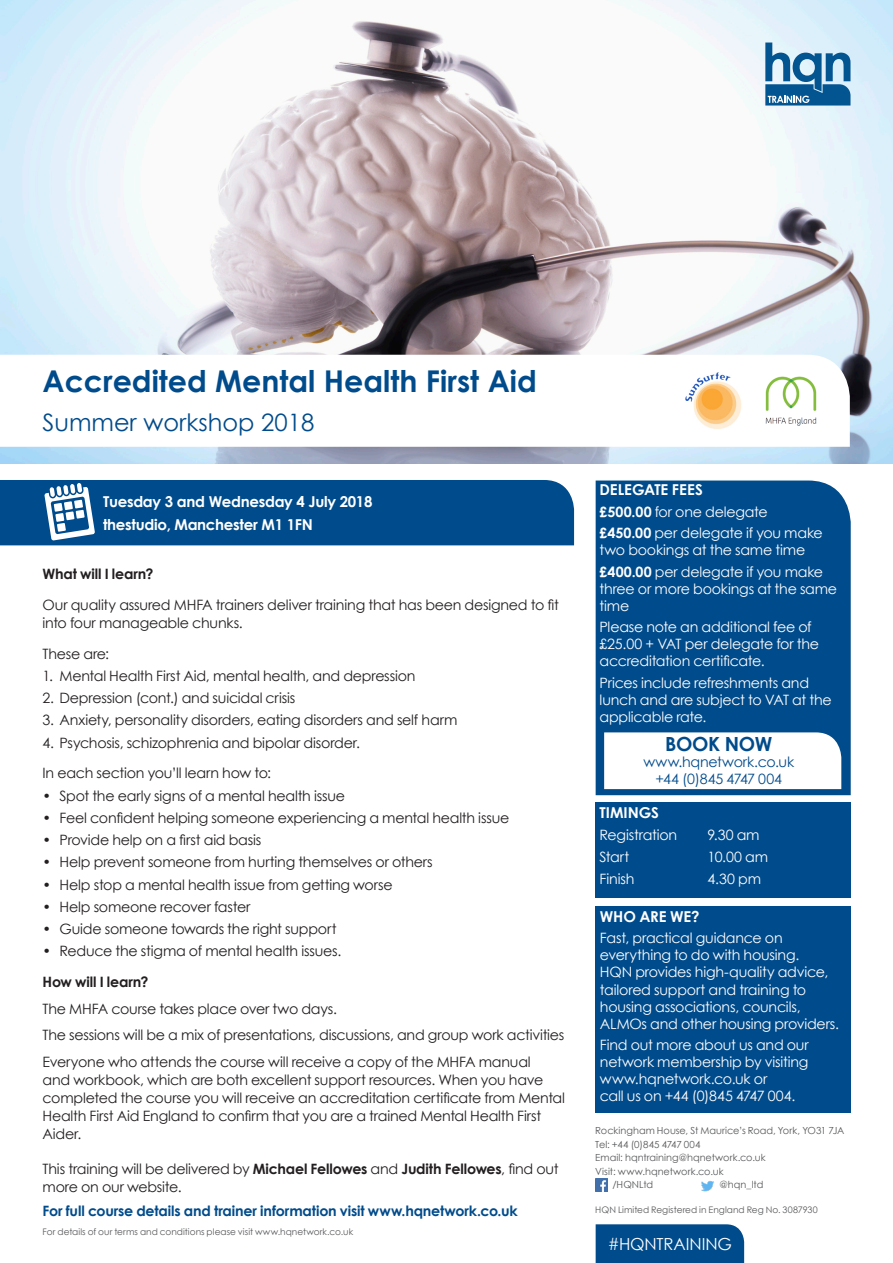
<style>
.page{position:relative;width:893px;height:1263px;background:#fff}
.page>*{position:absolute;margin:0;border:0;box-sizing:border-box;transform-origin:0 0}
.Event_title_back{font:700 30px "Century Gothic";color:#004b8b}
.Sub_title{font:24px "Century Gothic";color:#004b8b}
.Box_headers{font:700 19.5px "Century Gothic";letter-spacing:-.02em;color:#004b8b}
.t1{font:16.65px "Century Gothic";letter-spacing:-.01em;color:#fff}
.Dates_back{font:700 15px/22.5px "Century Gothic";letter-spacing:-.02em;color:#fff}
.Box_headers-2{font:700 15px "Century Gothic";letter-spacing:-.005em;color:#fff}
.Body_text{font:14.25px/18px "Century Gothic";letter-spacing:-.015em;color:#231f20}
.Box_text{font:14.25px/17.1px "Century Gothic";letter-spacing:-.015em;color:#fff}
.Intro_para{font:700 14.25px "Century Gothic";letter-spacing:-.01em;color:#004b8b}
.Box_text-2{font:14.25px "Century Gothic";letter-spacing:-.01em;color:#004b8b}
.t2{font:700 14.25px "Century Gothic";letter-spacing:-.01em;color:#231f20}
.Box_text-3{font:9.75px/13.5px "Century Gothic";color:#57585a}
.Address_details{font:9.75px "Century Gothic";color:#57585a}
.Small_print{font:9px "Century Gothic";letter-spacing:.005em;color:#57585a}
.s1{font-weight:700}
</style>
<div class="page">
<svg style="left:595px;top:1178px;width:13px;height:13px"></svg>
<svg style="left:702px;top:1181px;width:12px;height:11px"></svg>
<img style="left:0;top:0;width:893px;height:463px">
<svg style="left:0;top:355px;width:850px;height:92px"></svg>
<div style="left:596px;top:1224px;width:148px;height:39px;background:#004b8b"></div>
<div style="left:0;top:480px;width:574px;height:65px;background:#004b8b"></div>
<svg style="left:765px;top:43px;width:85px;height:63px;background:#6096bd"></svg>
<img style="left:759px;top:373px;width:62px;height:56px">
<img style="left:686px;top:372px;width:56px;height:57px">
<div style="left:596px;top:906px;width:255px;height:207px;background:#004b8b"></div>
<div style="left:596px;top:802px;width:255px;height:96px;background:#004b8b"></div>
<div style="left:596px;top:480px;width:255px;height:315px;background:#004b8b"></div>
<svg style="left:604px;top:732px;width:237px;height:57px"></svg>
<p class="Event_title_back" style="left:42px;top:362px;width:496px">Accredited Mental Health First Aid</p>
<p class="Sub_title" style="left:42px;top:407px;width:273px">Summer workshop 2018</p>
<p class="Dates_back" style="left:103px;top:490px;width:271px">Tuesday 3 and Wednesday 4 July 2018 thestudio, Manchester M1 1FN</p>
<p class="t2" style="left:43px;top:565px;width:112px">What will I learn?</p>
<p class="Body_text" style="left:43px;top:595px;width:518px">Our quality assured MHFA trainers deliver training that has been designed to fit into four manageable chunks.</p>
<p class="Body_text" style="left:43px;top:644px;width:68px">These are:</p>
<p class="Body_text" style="left:43px;top:666px;width:374px">1. Mental Health First Aid, mental health, and depression</p>
<p class="Body_text" style="left:43px;top:689px;width:254px">2. Depression (cont.) and suicidal crisis</p>
<p class="Body_text" style="left:43px;top:711px;width:416px">3. Anxiety, personality disorders, eating disorders and self harm</p>
<p class="Body_text" style="left:43px;top:733px;width:319px">4. Psychosis, schizophrenia and bipolar disorder.</p>
<p class="Body_text" style="left:43px;top:764px;width:230px">In each section you’ll learn how to:</p>
<p class="Body_text" style="left:43px;top:786px;width:304px">• Spot the early signs of a mental health issue</p>
<p class="Body_text" style="left:43px;top:808px;width:468px">• Feel confident helping someone experiencing a mental health issue</p>
<p class="Body_text" style="left:43px;top:831px;width:220px">• Provide help on a first aid basis</p>
<p class="Body_text" style="left:43px;top:853px;width:392px">• Help prevent someone from hurting themselves or others</p>
<p class="Body_text" style="left:43px;top:875px;width:352px">• Help stop a mental health issue from getting worse</p>
<p class="Body_text" style="left:43px;top:897px;width:210px">• Help someone recover faster</p>
<p class="Body_text" style="left:43px;top:920px;width:296px">• Guide someone towards the right support</p>
<p class="Body_text" style="left:43px;top:942px;width:300px">• Reduce the stigma of mental health issues.</p>
<p class="t2" style="left:43px;top:973px;width:108px">How will I learn?</p>
<p class="Body_text" style="left:43px;top:999px;width:296px">The MHFA course takes place over two days.</p>
<p class="Body_text" style="left:43px;top:1026px;width:523px">The sessions will be a mix of presentations, discussions, and group work activities</p>
<p class="Body_text" style="left:43px;top:1052px;width:524px">Everyone who attends the course will receive a copy of the MHFA manual<br>and workbook, which are both excellent support resources. When you have completed the course you will receive an accreditation certificate from Mental Health First Aid England to confirm that you are a trained Mental Health First Aider.</p>
<p class="Body_text" style="left:43px;top:1159px;width:518px">This training will be delivered by <span class="s1">Michael Fellowes</span> and <span class="s1">Judith Fellowes</span>, find out more on our website.</p>
<p class="Intro_para" style="left:43px;top:1202px;width:477px">For full course details and trainer information visit www.hqnetwork.co.uk</p>
<p class="Small_print" style="left:43px;top:1226px;width:312px">For details of our terms and conditions please visit www.hqnetwork.co.uk</p>
<p class="Box_headers-2" style="left:600px;top:481px;width:105px">DELEGATE FEES</p>
<p class="Box_text" style="left:600px;top:503px;width:170px"><span class="s1">£500.00</span> for one delegate</p>
<p class="Box_text" style="left:600px;top:524px;width:225px"><span class="s1">£450.00</span> per delegate if you make two bookings at the same time</p>
<p class="Box_text" style="left:600px;top:563px;width:239px"><span class="s1">£400.00</span> per delegate if you make three or more bookings at the same time</p>
<p class="Box_text" style="left:600px;top:618px;width:221px">Please note an additional fee of £25.00 + VAT per delegate for the accreditation certificate.</p>
<p class="Box_text" style="left:600px;top:674px;width:234px">Prices include refreshments and lunch and are subject to VAT at the applicable rate.</p>
<p class="Box_headers" style="left:665px;top:732px;width:108px">BOOK NOW</p>
<p class="Box_text-2" style="left:643px;top:754px;width:152px">www.hqnetwork.co.uk</p>
<p class="Box_text-2" style="left:655px;top:770px;width:128px">+44 (0)845 4747 004</p>
<p class="Box_headers-2" style="left:600px;top:803px;width:61px">TIMINGS</p>
<p class="Box_text" style="left:600px;top:826px;width:79px">Registration</p>
<p class="Box_text" style="left:708px;top:826px;width:54px">9.30 am</p>
<p class="Box_text" style="left:600px;top:848px;width:31px">Start</p>
<p class="Box_text" style="left:708px;top:848px;width:62px">10.00 am</p>
<p class="Box_text" style="left:600px;top:870px;width:36px">Finish</p>
<p class="Box_text" style="left:708px;top:870px;width:55px">4.30 pm</p>
<p class="Box_headers-2" style="left:600px;top:907px;width:101px">WHO ARE WE?</p>
<p class="Box_text" style="left:600px;top:929px;width:241px">Fast, practical guidance on everything to do with housing.<br>HQN provides high-quality advice, tailored support and training to housing associations, councils,<br>ALMOs and other housing providers.</p>
<p class="Box_text" style="left:600px;top:1036px;width:210px">Find out more about us and our network membership by visiting www.hqnetwork.co.uk or<br>call us on +44 (0)845 4747 004.</p>
<p class="Box_text-3" style="left:595px;top:1124px;width:251px">Rockingham House, St Maurice’s Road, York, YO31 7JA<br>Tel: +44 (0)845 4747 004<br>Email: hqntraining@hqnetwork.co.uk</p>
<p class="Address_details" style="left:595px;top:1165px;width:130px">Visit: www.hqnetwork.co.uk</p>
<p class="Address_details" style="left:612px;top:1179px;width:42px">/HQNLtd</p>
<p class="Address_details" style="left:719px;top:1179px;width:45px">@hqn_ltd</p>
<p class="Small_print" style="left:595px;top:1205px;width:224px">HQN Limited Registered in England Reg No. 3087930</p>
<p class="t1" style="left:608px;top:1234px;width:126px">#HQNTRAINING</p>
</div>
